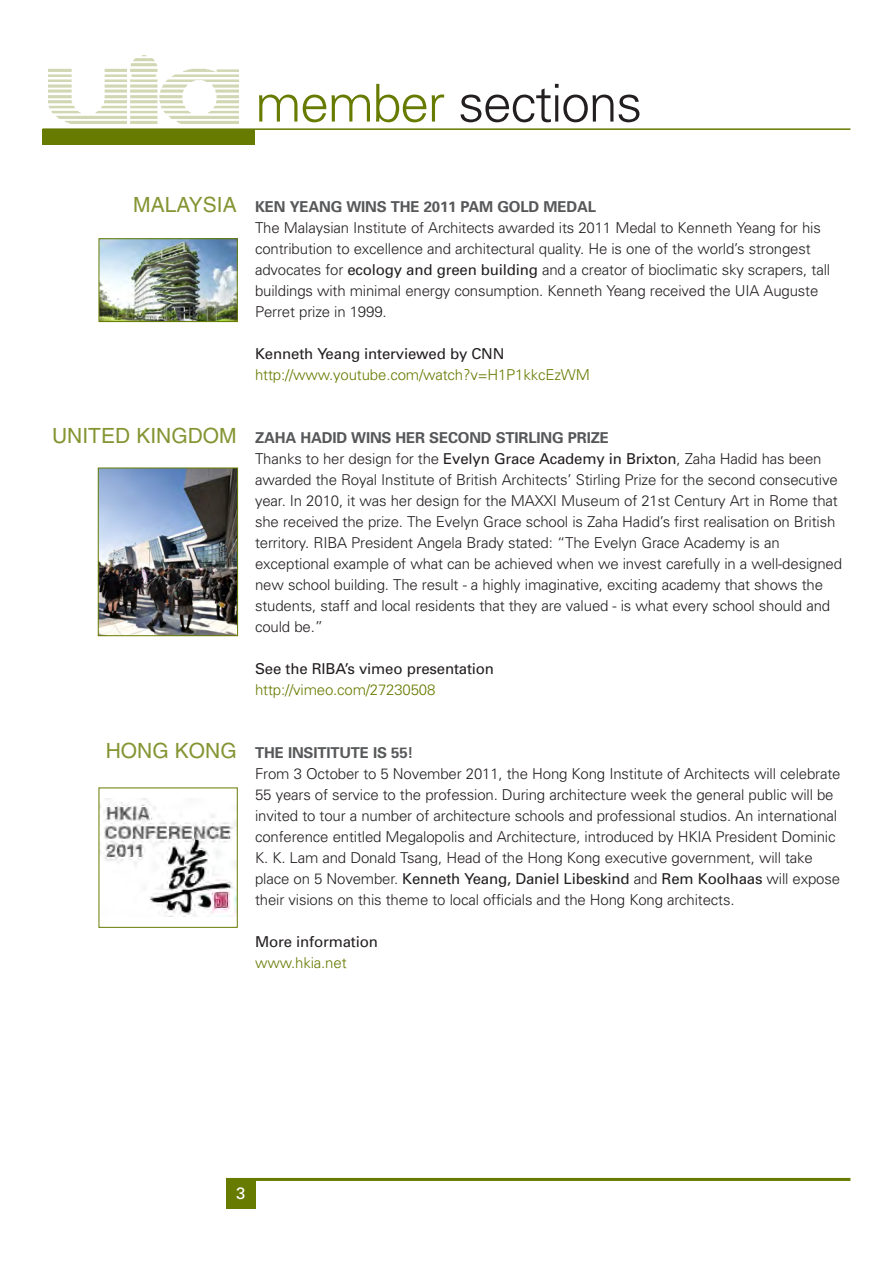
<style>
.page{position:relative;width:893px;height:1263px;background:#fff}
.page>*{position:absolute;margin:0;border:0;box-sizing:border-box;transform-origin:0 0}
.t1{font:300 52.2px "Univers";letter-spacing:-.03em;color:#231f20}
.t2{font:21px "Helvetica";color:#859533}
.t3{font:16.5px "Univers";color:#fff}
.t4{font:300 15px/21px "Univers";letter-spacing:-.01em;color:#231f20}
.t5{font:300 15px "Univers";letter-spacing:-.01em;color:#667b00}
.t6{font:15px "Univers";letter-spacing:-.01em;color:#231f20}
.t7{font:700 15px "Univers";letter-spacing:-.01em;color:#57585a}
.s1{color:#667b00}
.s2{font-weight:400}
.s3{font-weight:700;color:#57585a}
</style>
<div class="page">
<hr style="left:43px;top:128px;width:807px;height:2px;background:#667b00">
<div style="left:226px;top:1178px;width:29px;height:30px;background:#667b00"></div>
<hr style="left:226px;top:1178px;width:624px;height:3px;background:#667b00">
<div style="left:43px;top:129px;width:212px;height:16px;background:#667b00"></div>
<img style="left:49px;top:56px;width:189px;height:68px">
<img style="left:100px;top:469px;width:136px;height:165px">
<div style="left:98px;top:467px;width:140px;height:169px;border:1px solid #667b00"></div>
<img style="left:101px;top:240px;width:135px;height:80px">
<div style="left:99px;top:238px;width:139px;height:84px;border:1px solid #667b00"></div>
<img style="left:103px;top:798px;width:133px;height:119px">
<div style="left:99px;top:787px;width:139px;height:141px;border:1px solid #667b00"></div>
<h1 class="t1" style="left:255px;top:84px;width:389px"><span class="s1">member</span> sections</h1>
<h2 class="t2" style="left:133px;top:197px;width:105px">MALAYSIA</h2>
<p class="t7" style="left:255px;top:201px;width:342px">KEN YEANG WINS THE 2011 PAM GOLD MEDAL</p>
<p class="t4" style="left:255px;top:219px;width:576px">The Malaysian Institute of Architects awarded its 2011 Medal to Kenneth Yeang for his contribution to excellence and architectural quality. He is one of the world’s strongest advocates for <span class="s2">ecology and green building</span> and a creator of bioclimatic sky scrapers, tall buildings with minimal energy consumption. Kenneth Yeang received the UIA Auguste Perret prize in 1999.</p>
<p class="t6" style="left:255px;top:348px;width:251px">Kenneth Yeang interviewed by CNN</p>
<p class="t5" style="left:255px;top:369px;width:336px">http://www.youtube.com/watch?v=H1P1kkcEzWM</p>
<h2 class="t2" style="left:52px;top:428px;width:186px">UNITED KINGDOM</h2>
<p class="t4" style="left:255px;top:429px;width:588px"><span class="s3">ZAHA HADID WINS HER SECOND STIRLING PRIZE<br></span>Thanks to her design for the <span class="s2">Evelyn Grace Academy in Brixton</span>, Zaha Hadid has been awarded the Royal Institute of British Architects’ Stirling Prize for the second consecutive year. In 2010, it was her design for the MAXXI Museum of 21st Century Art in Rome that she received the prize. The Evelyn Grace school is Zaha Hadid’s first realisation on British territory. RIBA President Angela Brady stated: “The Evelyn Grace Academy is an exceptional example of what can be achieved when we invest carefully in a well-designed new school building. The result - a highly imaginative, exciting academy that shows the students, staff and local residents that they are valued - is what every school should and could be.”</p>
<p class="t6" style="left:255px;top:663px;width:240px">See the RIBA’s vimeo presentation</p>
<p class="t5" style="left:255px;top:684px;width:182px">http://vimeo.com/27230508</p>
<h2 class="t2" style="left:106px;top:743px;width:132px">HONG KONG</h2>
<p class="t7" style="left:255px;top:747px;width:160px">THE INSITITUTE IS 55!</p>
<p class="t4" style="left:255px;top:765px;width:587px">From 3 October to 5 November 2011, the Hong Kong Institute of Architects will celebrate 55 years of service to the profession. During architecture week the general public will be invited to tour a number of architecture schools and professional studios. An international conference entitled Megalopolis and Architecture, introduced by HKIA President Dominic K. K. Lam and Donald Tsang, Head of the Hong Kong executive government, will take place on 5 November. <span class="s2">Kenneth Yeang, Daniel Libeskind</span> and <span class="s2">Rem Koolhaas</span> will expose their visions on this theme to local officials and the Hong Kong architects.</p>
<p class="t6" style="left:255px;top:936px;width:124px">More information</p>
<p class="t5" style="left:255px;top:957px;width:93px">www.hkia.net</p>
<p class="t3" style="left:236px;top:1187px;width:11px">3</p>
</div>
